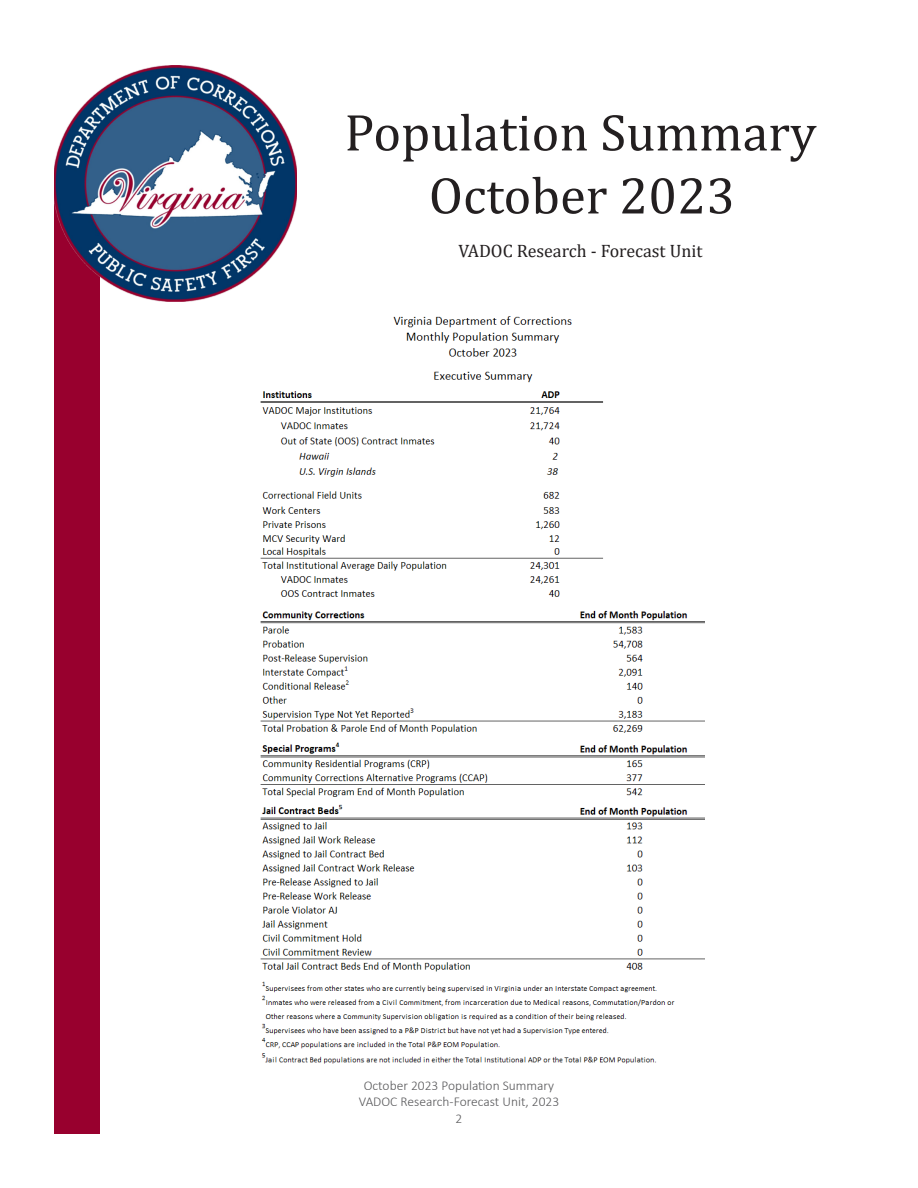
<style>
.page{position:relative;width:918px;height:1188px;background:#fff}
.page>*{position:absolute;margin:0;border:0;box-sizing:border-box;transform-origin:0 0}
.t1{font:52.5px "Cambria";color:#231f20}
.t2{font:18px "Cambria";color:#231f20}
.t3{font:300 13.5px "Calibri";color:#58585a}
</style>
<div class="page">
<div style="left:54px;top:177px;width:45px;height:957px;background:#98002e"></div>
<img style="left:54px;top:65px;width:243px;height:236px">
<img style="left:260px;top:316px;width:445px;height:748px">
<p class="t1" style="left:344px;top:102px;width:473px">Population Summary</p>
<p class="t1" style="left:429px;top:165px;width:308px">October 2023</p>
<p class="t2" style="left:458px;top:240px;width:245px">VADOC Research - Forecast Unit</p>
<p class="t3" style="left:364px;top:1077px;width:192px">October 2023 Population Summary</p>
<p class="t3" style="left:359px;top:1093px;width:202px">VADOC Research-Forecast Unit, 2023</p>
<p class="t3" style="left:456px;top:1110px;width:8px">2</p>
</div>
